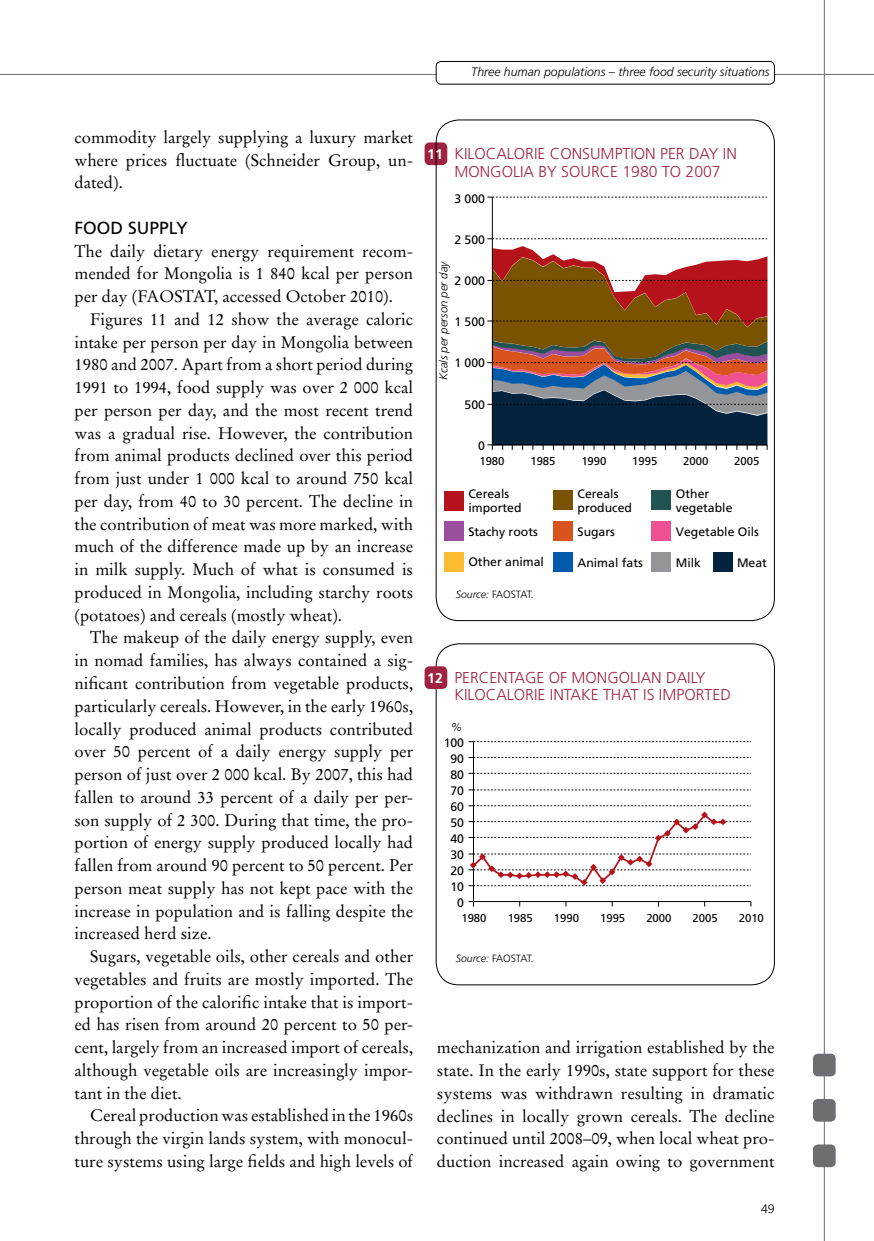
<style>
.page{position:relative;width:874px;height:1241px;background:#fff}
.page>*{position:absolute;margin:0;border:0;box-sizing:border-box;transform-origin:0 0}
.t1{font:17.5px "Frutiger LT Std";color:#000}
.t2{font:16.62px/22.8px "Stempel Garamond LT Std";color:#000;text-align:justify}
.t3{font:300 15.75px/17.5px "Frutiger LT Std";color:#9f2341}
.t4{font:12.25px/14px "Frutiger LT Std";color:#000}
.t5{font:italic 300 12.25px "Frutiger LT Std";color:#000}
.t6{font:300 12.25px "Frutiger LT Std";color:#000}
.t7{font:11.38px "Frutiger LT Std";letter-spacing:-.005em;color:#000}
.t8{font:italic 300 11.38px "Frutiger LT Std";color:#000}
.t9{font:italic 300 10.5px "Frutiger LT Std";color:#000}
.t10{font:300 10.5px "Frutiger LT Std";color:#000}
.s1{font-weight:700;font-size:14px;color:#fff}
.s2{font-style:normal}
</style>
<div class="page">
<hr style="left:0;top:74px;width:873px;height:1px;background:#6d6e71">
<hr style="left:823px;top:0;width:1px;height:1240px;background:#6d6e71">
<div style="left:812px;top:1053px;width:23px;height:23px;background:#6d6e71;border-radius:5px"></div>
<div style="left:812px;top:1098px;width:23px;height:23px;background:#6d6e71;border-radius:5px"></div>
<div style="left:812px;top:1144px;width:23px;height:22px;background:#6d6e71;border-radius:5px"></div>
<div style="left:436px;top:61px;width:338px;height:23px;background:#fff;border-radius:5px"></div>
<div style="left:436px;top:61px;width:338px;height:23px;border:1px solid #000;border-radius:5px"></div>
<div style="left:424px;top:142px;width:23px;height:23px;background:#9f2341;border-radius:5px"></div>
<div style="left:443px;top:490px;width:20px;height:20px;background:#b5121b"></div>
<div style="left:553px;top:490px;width:19px;height:20px;background:#795300"></div>
<div style="left:651px;top:490px;width:20px;height:20px;background:#205352"></div>
<div style="left:443px;top:521px;width:20px;height:20px;background:#9a4e9e"></div>
<div style="left:553px;top:521px;width:19px;height:20px;background:#d9531e"></div>
<hr style="left:491px;top:197px;width:1px;height:248px;background:#000">
<svg style="left:487px;top:197px;width:279px;height:1px"></svg>
<svg style="left:487px;top:238px;width:279px;height:1px"></svg>
<svg style="left:487px;top:246px;width:280px;height:204px;background:#806254"></svg>
<div style="left:443px;top:551px;width:20px;height:20px;background:#fdbb30"></div>
<div style="left:553px;top:552px;width:19px;height:19px;background:#005cab"></div>
<div style="left:651px;top:521px;width:20px;height:20px;background:#ef5091"></div>
<div style="left:651px;top:552px;width:20px;height:19px;background:#939598"></div>
<div style="left:712px;top:552px;width:20px;height:19px;background:#03233f"></div>
<div style="left:435px;top:643px;width:339px;height:341px;border:1px solid #000;border-radius:23px"></div>
<div style="left:424px;top:666px;width:23px;height:23px;background:#9f2341;border-radius:5px"></div>
<hr style="left:473px;top:741px;width:1px;height:160px;background:#000">
<svg style="left:468px;top:741px;width:281px;height:1px"></svg>
<svg style="left:468px;top:757px;width:281px;height:1px"></svg>
<svg style="left:468px;top:773px;width:281px;height:1px"></svg>
<svg style="left:468px;top:789px;width:281px;height:1px"></svg>
<hr style="left:473px;top:901px;width:277px;height:1px;background:#000">
<svg style="left:468px;top:901px;width:6px;height:5px"></svg>
<svg style="left:468px;top:805px;width:281px;height:81px"></svg>
<p class="t5" style="left:471px;top:65px;width:300px">Three human populations – three food security situations</p>
<p class="t2" style="left:74px;top:126px;width:340px">commodity largely supplying a luxury market where prices fluctuate (Schneider Group, un&shy;dated).</p>
<p class="t1" style="left:74px;top:217px;width:115px">Food supply</p>
<p class="t2" style="left:74px;top:239px;width:340px">The daily dietary energy requirement recom&shy;mended for Mongolia is 1 840 kcal per person per day (FAOSTAT, accessed October 2010).</p>
<p class="t2" style="left:74px;top:308px;width:340px;text-indent:16px">Figures 11 and 12 show the average caloric intake per person per day in Mongolia between 1980 and 2007. Apart from a short period during 1991 to 1994, food supply was over 2 000 kcal per person per day, and the most recent trend was a gradual rise. However, the contribution from animal products declined over this period from just under 1 000 kcal to around 750 kcal per day, from 40 to 30 percent. The decline in the contribution of meat was more marked, with much of the difference made up by an increase in milk supply. Much of what is consumed is produced in Mongolia, including starchy roots (potatoes) and cereals (mostly wheat).</p>
<p class="t2" style="left:74px;top:626px;width:340px;text-indent:16px">The makeup of the daily energy supply, even in nomad families, has always contained a sig&shy;nificant contribution from vegetable products, particularly cereals. However, in the early 1960s, locally produced animal products contributed over 50 percent of a daily energy supply per person of just over 2 000 kcal. By 2007, this had fallen to around 33 percent of a daily per per&shy;son supply of 2 300. During that time, the pro&shy;portion of energy supply produced locally had fallen from around 90 percent to 50 percent. Per person meat supply has not kept pace with the increase in population and is falling despite the increased herd size.</p>
<p class="t2" style="left:74px;top:944px;width:340px;text-indent:16px">Sugars, vegetable oils, other cereals and other vegetables and fruits are mostly imported. The proportion of the calorific intake that is import&shy;ed has risen from around 20 percent to 50 per&shy;cent, largely from an increased import of cereals, although vegetable oils are increasingly impor&shy;tant in the diet.</p>
<p class="t2" style="left:74px;top:1104px;width:340px;text-indent:16px">Cereal production was established in the 1960s through the virgin lands system, with monocul&shy;ture systems using large fields and high levels of</p>
<p class="t3" style="left:435px;top:145px;width:303px;text-indent:-8px"><span class="s1">11</span> KILOCALORIE CONSUMPTION PER DAY IN<br>M</p>
<p class="t3" style="left:468px;top:162px;width:254px">ONGOLIA BY SOURCE 1980 TO 2007</p>
<p class="t4" style="left:454px;top:191px;width:32px">3 000</p>
<p class="t4" style="left:454px;top:232px;width:32px">2 500</p>
<p class="t8" style="left:437px;top:380px;width:122px;rotate:-90deg">Kcals per person per day</p>
<p class="t4" style="left:454px;top:274px;width:32px">2 000</p>
<p class="t4" style="left:454px;top:315px;width:32px">1 500</p>
<p class="t4" style="left:454px;top:356px;width:32px">1 000</p>
<p class="t4" style="left:464px;top:397px;width:22px">500</p>
<p class="t4" style="left:478px;top:438px;width:8px">0</p>
<p class="t7" style="left:479px;top:454px;width:27px">1980</p>
<p class="t7" style="left:530px;top:454px;width:27px">1985</p>
<p class="t7" style="left:581px;top:454px;width:27px">1990</p>
<p class="t7" style="left:632px;top:454px;width:27px">1995</p>
<p class="t7" style="left:683px;top:454px;width:27px">2000</p>
<p class="t7" style="left:733px;top:454px;width:27px">2005</p>
<p class="t4" style="left:468px;top:487px;width:55px">Cereals imported</p>
<p class="t4" style="left:577px;top:486px;width:56px">Cereals produced</p>
<p class="t4" style="left:675px;top:486px;width:58px">Other vegetable</p>
<p class="t4" style="left:468px;top:524px;width:71px">Stachy roots</p>
<p class="t4" style="left:577px;top:524px;width:39px">Sugars</p>
<p class="t4" style="left:675px;top:524px;width:85px">Vegetable Oils</p>
<p class="t4" style="left:675px;top:555px;width:27px">Milk</p>
<p class="t4" style="left:468px;top:555px;width:77px">Other animal</p>
<p class="t4" style="left:577px;top:555px;width:67px">Animal fats</p>
<p class="t4" style="left:736px;top:555px;width:31px">Meat</p>
<p class="t9" style="left:455px;top:588px;width:43px">Source: <span class="s2">FAOSTAT</span></p>
<p class="t10" style="left:530px;top:588px;width:4px">.</p>
<p class="t3" style="left:454px;top:669px;width:278px;text-indent:-27px"><span class="s1">12</span> PERCENTAGE OF MONGOLIAN DAILY<br>KILOCALORIE INTAKE THAT IS IMPORTED</p>
<p class="t8" style="left:451px;top:720px;width:12px">%</p>
<p class="t4" style="left:443px;top:735px;width:22px">100</p>
<p class="t4" style="left:450px;top:751px;width:15px">90</p>
<p class="t4" style="left:450px;top:767px;width:15px">80</p>
<p class="t4" style="left:450px;top:783px;width:15px">70</p>
<p class="t4" style="left:450px;top:799px;width:15px">60</p>
<p class="t4" style="left:450px;top:815px;width:15px">50</p>
<p class="t4" style="left:450px;top:831px;width:15px">40</p>
<p class="t4" style="left:450px;top:847px;width:15px">30</p>
<p class="t4" style="left:450px;top:863px;width:15px">20</p>
<p class="t4" style="left:450px;top:879px;width:15px">10</p>
<p class="t4" style="left:457px;top:895px;width:8px">0</p>
<p class="t7" style="left:461px;top:910px;width:27px">1980</p>
<p class="t7" style="left:507px;top:910px;width:27px">1985</p>
<p class="t7" style="left:553px;top:910px;width:27px">1990</p>
<p class="t7" style="left:600px;top:910px;width:27px">1995</p>
<p class="t7" style="left:646px;top:910px;width:27px">2000</p>
<p class="t7" style="left:692px;top:910px;width:27px">2005</p>
<p class="t7" style="left:738px;top:910px;width:27px">2010</p>
<p class="t9" style="left:455px;top:952px;width:43px">Source: <span class="s2">FAOSTAT</span></p>
<p class="t10" style="left:530px;top:952px;width:4px">.</p>
<p class="t2" style="left:437px;top:1036px;width:339px">mechanization and irrigation established by the state. In the early 1990s, state support for these systems was withdrawn resulting in dramatic declines in locally grown cereals. The decline continued until 2008–09, when local wheat pro&shy;duction increased again owing to government</p>
<p class="t6" style="left:760px;top:1201px;width:15px">49</p>
</div>
